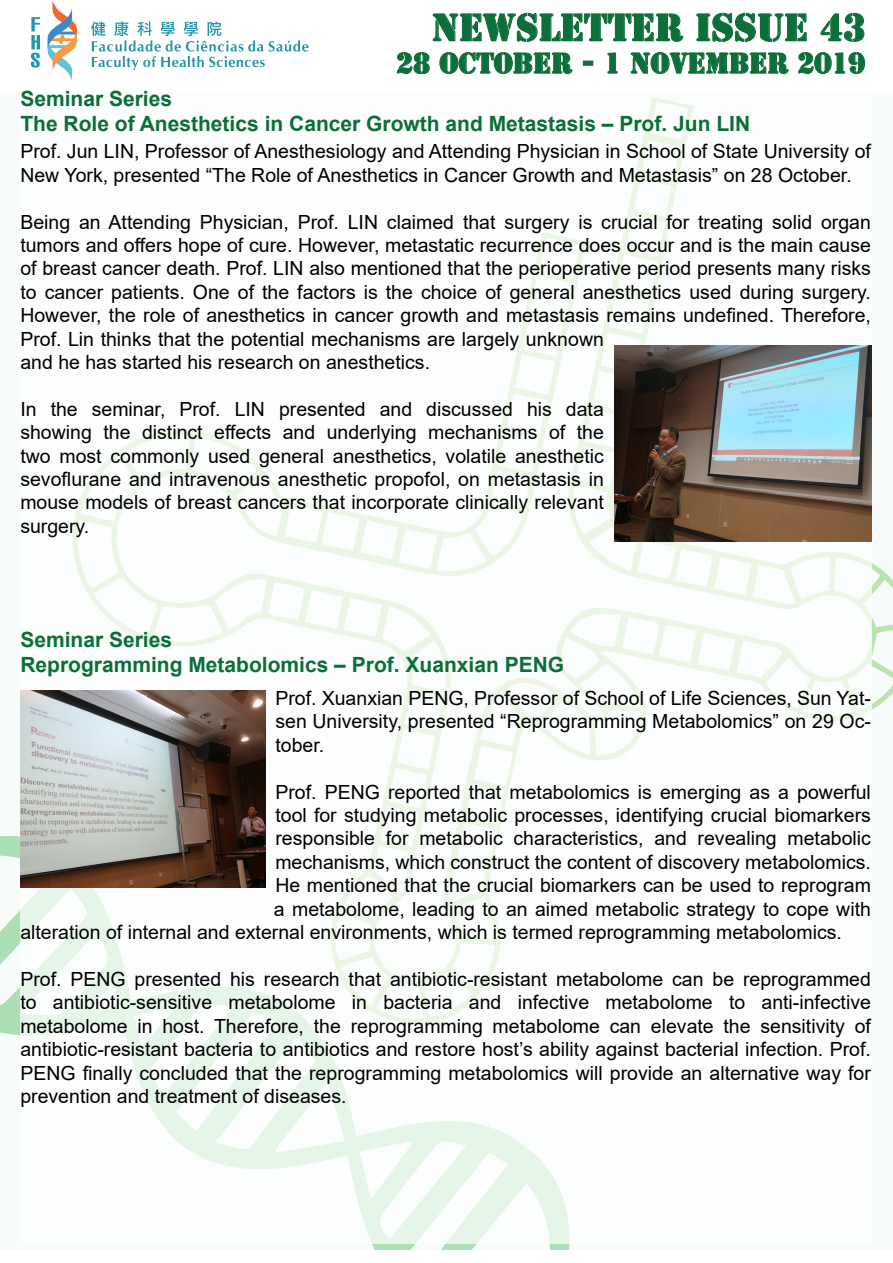
<style>
.page{position:relative;width:893px;height:1263px;background:#fff}
.page>*{position:absolute;margin:0;border:0;box-sizing:border-box;transform-origin:0 0}
.t1{font:36px "Stencil Std";color:#0c6e38}
.t2{font:27px "Stencil Std";color:#0c6e38}
.t3{font:700 21px "Arial";color:#0c6e38}
.t4{font:19.5px/23.4px "Arial";color:#000;text-align:justify}
</style>
<div class="page">
<div style="left:0;top:92px;width:893px;height:1157px;background:#f7fbf9"></div>
<svg style="left:0;top:836px;width:569px;height:413px"></svg>
<svg style="left:47px;top:0;width:30px;height:80px"></svg>
<svg style="left:31px;top:17px;width:9px;height:51px"></svg>
<svg style="left:91px;top:21px;width:217px;height:49px"></svg>
<svg style="left:432px;top:13px;width:252px;height:29px"></svg>
<svg style="left:696px;top:13px;width:111px;height:29px"></svg>
<svg style="left:820px;top:13px;width:45px;height:29px"></svg>
<svg style="left:397px;top:52px;width:33px;height:22px"></svg>
<svg style="left:439px;top:52px;width:134px;height:22px"></svg>
<div style="left:583px;top:61px;width:10px;height:5px;border:1px solid #0c6e38"></div>
<svg style="left:607px;top:52px;width:11px;height:22px"></svg>
<svg style="left:630px;top:52px;width:159px;height:22px"></svg>
<svg style="left:798px;top:52px;width:67px;height:22px"></svg>
<div style="left:20px;top:91px;width:852px;height:1152px;background:#fff"></div>
<img style="left:614px;top:345px;width:258px;height:197px">
<img style="left:20px;top:691px;width:246px;height:196px">
<h1 class="t1" style="left:432px;top:4px;width:435px">NEWSLETTER ISSUE 43</h1>
<h2 class="t2" style="left:396px;top:46px;width:471px">28 OCTOBER - 1 NOVEMBER 2019</h2>
<p class="t3" style="left:20px;top:84px;width:153px">Seminar Series</p>
<p class="t3" style="left:20px;top:109px;width:731px">The Role of Anesthetics in Cancer Growth and Metastasis – Prof. Jun LIN</p>
<p class="t4" style="left:20px;top:140px;width:852px">Prof. Jun LIN, Professor of Anesthesiology and Attending Physician in School of State University of<br>New York, presented “The Role of Anesthetics in Cancer Growth and Metastasis” on 28 October.</p>
<p class="t4" style="left:20px;top:210px;width:852px;text-align:left">Being an Attending Physician, Prof. LIN claimed that surgery is crucial for treating solid organ tumors and offers hope of cure. However, metastatic recurrence does occur and is the main cause of breast cancer death. Prof. LIN also mentioned that the perioperative period presents many risks to cancer patients. One of the factors is the choice of general anesthetics used during surgery.<br>However, the role of anesthetics in cancer growth and metastasis remains undefined. Therefore, Prof. Lin thinks that the potential mechanisms are largely unknown<br>and he has started his research on anesthetics.</p>
<p class="t4" style="left:20px;top:397px;width:585px">In the seminar, Prof. LIN presented and discussed his data showing the distinct effects and underlying mechanisms of the two most commonly used general anesthetics, volatile anesthetic sevoflurane and intravenous anesthetic propofol, on metastasis in mouse models of breast cancers that incorporate clinically relevant surgery.</p>
<p class="t3" style="left:20px;top:624px;width:153px">Seminar Series</p>
<p class="t3" style="left:20px;top:650px;width:545px">Reprogramming Metabolomics – Prof. Xuanxian PENG</p>
<p class="t4" style="left:275px;top:686px;width:597px">Prof. Xuanxian PENG, Professor of School of Life Sciences, Sun Yat&shy;sen University, presented “Reprogramming Metabolomics” on 29 Oc&shy;tober.</p>
<p class="t4" style="left:275px;top:780px;width:597px">Prof. PENG reported that metabolomics is emerging as a powerful</p>
<p class="t4" style="left:275px;top:803px;width:597px">tool for studying metabolic processes, identifying crucial biomarkers</p>
<p class="t4" style="left:275px;top:827px;width:597px">responsible for metabolic characteristics, and revealing metabolic</p>
<p class="t4" style="left:275px;top:850px;width:597px">mechanisms, which construct the content of discovery metabolomics.</p>
<p class="t4" style="left:275px;top:874px;width:597px">He mentioned that the crucial biomarkers can be used to reprogram</p>
<p class="t4" style="left:274px;top:897px;width:598px">a metabolome, leading to an aimed metabolic strategy to cope with</p>
<p class="t4" style="left:20px;top:920px;width:823px">alteration of internal and external environments, which is termed reprogramming metabolomics.</p>
<p class="t4" style="left:20px;top:967px;width:852px">Prof. PENG presented his research that antibiotic-resistant metabolome can be reprogrammed to antibiotic-sensitive metabolome in bacteria and infective metabolome to anti-infective metabolome in host. Therefore, the reprogramming metabolome can elevate the sensitivity of antibiotic-resistant bacteria to antibiotics and restore host’s ability against bacterial infection. Prof.<br>PENG finally concluded that the reprogramming metabolomics will provide an alternative way for prevention and treatment of diseases.</p>
</div>
